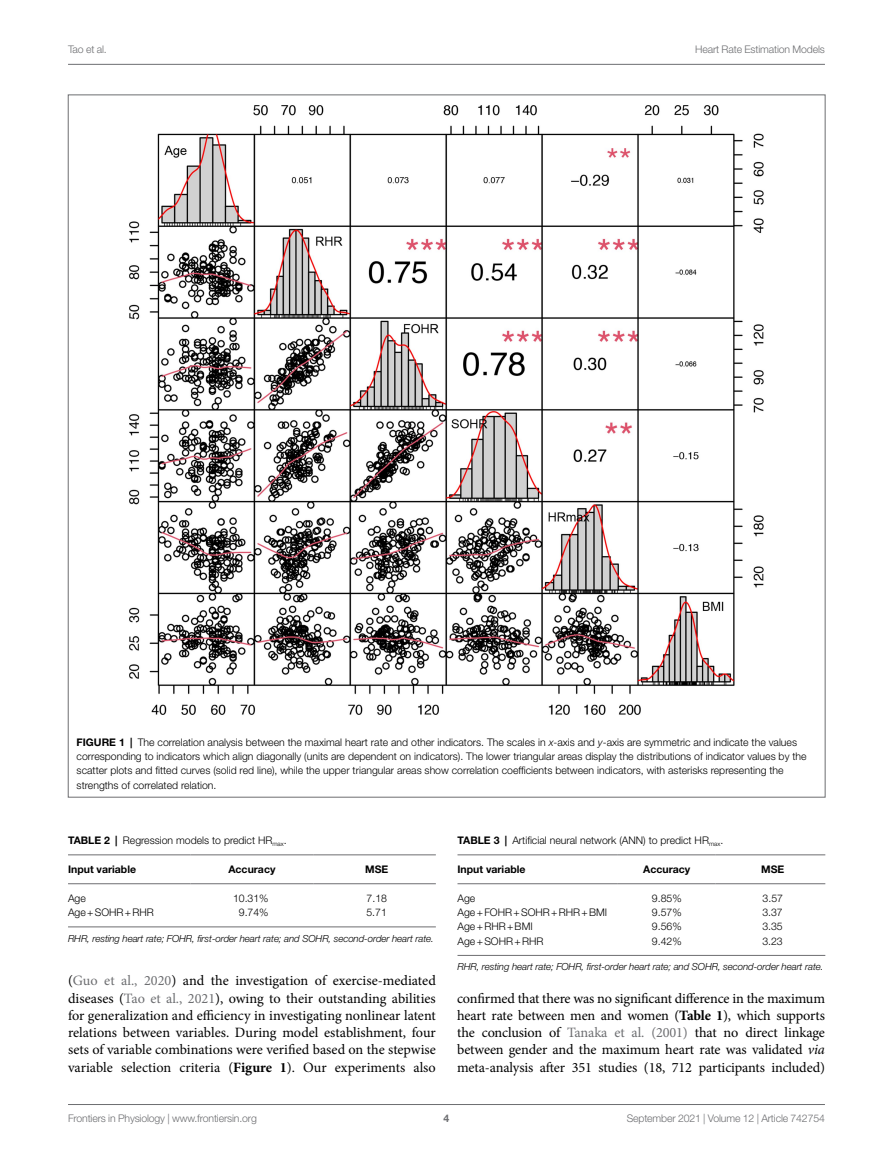
<style>
.page{position:relative;width:893px;height:1170px;background:#fff}
.page>*{position:absolute;margin:0;border:0;box-sizing:border-box;transform-origin:0 0}
.TEXT{font:14.25px/17.2px "Minion Pro";letter-spacing:-.005em;color:#000;text-align:justify}
.FIG_LEG{font:300 10.5px/14.2px "Helvetica Neue LT Std";color:#000}
.TB_TX{font:300 10.5px "Helvetica Neue LT Std";color:#000}
.t1{font:300 10.5px "Helvetica Neue LT Std";letter-spacing:-.015em;color:#6d6e71}
.TT{font:300 10.5px "Helvetica Neue LT Std";color:#000}
.TB_CH{font:700 10.5px "Helvetica Neue LT Std";color:#000}
.t2{font:700 10.5px "Helvetica Neue LT Std";color:#6d6e71}
.TFN{font:italic 300 9.75px "Helvetica Neue LT Std";letter-spacing:-.01em;color:#000}
.s1{font-weight:700}
.s2{font-style:italic}
.s3{color:#6d6e71}
</style>
<div class="page">
<hr style="left:68px;top:64px;width:757px;height:1px;background:#6d6e71">
<hr style="left:68px;top:1104px;width:757px;height:1px;background:#6d6e71">
<hr style="left:457px;top:955px;width:368px;height:1px;background:#6d6e71">
<hr style="left:618px;top:854px;width:98px;height:1px;background:#6d6e71">
<hr style="left:618px;top:883px;width:98px;height:1px;background:#6d6e71">
<hr style="left:716px;top:854px;width:109px;height:1px;background:#6d6e71">
<hr style="left:716px;top:883px;width:109px;height:1px;background:#6d6e71">
<hr style="left:457px;top:854px;width:161px;height:1px;background:#6d6e71">
<hr style="left:457px;top:883px;width:161px;height:1px;background:#6d6e71">
<img style="left:129px;top:105px;width:635px;height:610px">
<hr style="left:68px;top:926px;width:368px;height:1px;background:#6d6e71">
<hr style="left:191px;top:854px;width:122px;height:1px;background:#6d6e71">
<hr style="left:191px;top:883px;width:122px;height:1px;background:#6d6e71">
<hr style="left:313px;top:854px;width:123px;height:1px;background:#6d6e71">
<hr style="left:313px;top:883px;width:123px;height:1px;background:#6d6e71">
<hr style="left:68px;top:854px;width:123px;height:1px;background:#6d6e71">
<hr style="left:68px;top:883px;width:123px;height:1px;background:#6d6e71">
<p class="t1" style="left:68px;top:42px;width:40px">Tao et al.</p>
<p class="t1" style="left:695px;top:42px;width:131px">Heart Rate Estimation Models</p>
<p class="FIG_LEG" style="left:77px;top:734px;width:731px"><span class="s1">FIGURE 1 |</span> The correlation analysis between the maximal heart rate and other indicators. The scales in <span class="s2">x</span>-axis and <span class="s2">y</span>-axis are symmetric and indicate the values corresponding to indicators which align diagonally (units are dependent on indicators). The lower triangular areas display the distributions of indicator values by the scatter plots and fitted curves (solid red line), while the upper triangular areas show correlation coefficients between indicators, with asterisks representing the strengths of correlated relation.</p>
<p class="TT" style="left:68px;top:834px;width:220px"><span class="s1">TABLE 2 |</span> Regression models to predict HR<sub>max</sub>.</p>
<p class="TB_CH" style="left:68px;top:862px;width:70px">Input variable</p>
<p class="TB_CH" style="left:228px;top:862px;width:49px">Accuracy</p>
<p class="TB_CH" style="left:365px;top:862px;width:25px">MSE</p>
<p class="TB_TX" style="left:68px;top:891px;width:19px">Age</p>
<p class="TB_TX" style="left:233px;top:891px;width:37px">10.31%</p>
<p class="TB_TX" style="left:367px;top:891px;width:22px">7.18</p>
<p class="TB_TX" style="left:68px;top:905px;width:87px">Age+SOHR+RHR</p>
<p class="TB_TX" style="left:239px;top:905px;width:31px">9.74%</p>
<p class="TB_TX" style="left:366px;top:905px;width:22px">5.71</p>
<p class="TFN" style="left:68px;top:932px;width:367px">RHR, resting heart rate; FOHR, first-order heart rate; and SOHR, second-order heart rate.</p>
<p class="TEXT" style="left:68px;top:972px;width:369px">(<span class="s3">Guo et al., 2020</span>) and the investigation of exercise-mediated diseases (<span class="s3">Tao et al., 2021</span>), owing to their outstanding abilities for generalization and efficiency in investigating nonlinear latent relations between variables. During model establishment, four sets of variable combinations were verified based on the stepwise variable selection criteria (<span class="s1">Figure 1</span>). Our experiments also</p>
<p class="TT" style="left:457px;top:834px;width:267px"><span class="s1">TABLE 3 |</span> Artificial neural network (ANN) to predict HR<sub>max</sub>.</p>
<p class="TB_CH" style="left:457px;top:862px;width:70px">Input variable</p>
<p class="TB_CH" style="left:643px;top:862px;width:49px">Accuracy</p>
<p class="TB_CH" style="left:761px;top:862px;width:25px">MSE</p>
<p class="TB_TX" style="left:457px;top:891px;width:19px">Age</p>
<p class="TB_TX" style="left:652px;top:891px;width:31px">9.85%</p>
<p class="TB_TX" style="left:763px;top:891px;width:22px">3.57</p>
<p class="TB_TX" style="left:457px;top:905px;width:151px">Age+FOHR+SOHR+RHR+BMI</p>
<p class="TB_TX" style="left:652px;top:905px;width:31px">9.57%</p>
<p class="TB_TX" style="left:762px;top:905px;width:22px">3.37</p>
<p class="TB_TX" style="left:457px;top:920px;width:77px">Age+RHR+BMI</p>
<p class="TB_TX" style="left:652px;top:920px;width:31px">9.56%</p>
<p class="TB_TX" style="left:762px;top:920px;width:22px">3.35</p>
<p class="TB_TX" style="left:457px;top:934px;width:87px">Age+SOHR+RHR</p>
<p class="TB_TX" style="left:652px;top:934px;width:31px">9.42%</p>
<p class="TB_TX" style="left:762px;top:934px;width:22px">3.23</p>
<p class="TFN" style="left:457px;top:960px;width:367px">RHR, resting heart rate; FOHR, first-order heart rate; and SOHR, second-order heart rate.</p>
<p class="TEXT" style="left:457px;top:989px;width:369px">confirmed that there was no significant difference in the maximum heart rate between men and women (<span class="s1">Table 1</span>), which supports the conclusion of <span class="s3">Tanaka et al. (2001)</span> that no direct linkage between gender and the maximum heart rate was validated <span class="s2">via </span>meta-analysis after 351 studies (18, 712 participants included)</p>
<p class="t1" style="left:68px;top:1111px;width:190px">Frontiers in Physiology | www.frontiersin.org</p>
<p class="t2" style="left:444px;top:1111px;width:7px">4</p>
<p class="t1" style="left:627px;top:1111px;width:200px">September 2021 | Volume 12 | Article 742754</p>
</div>
